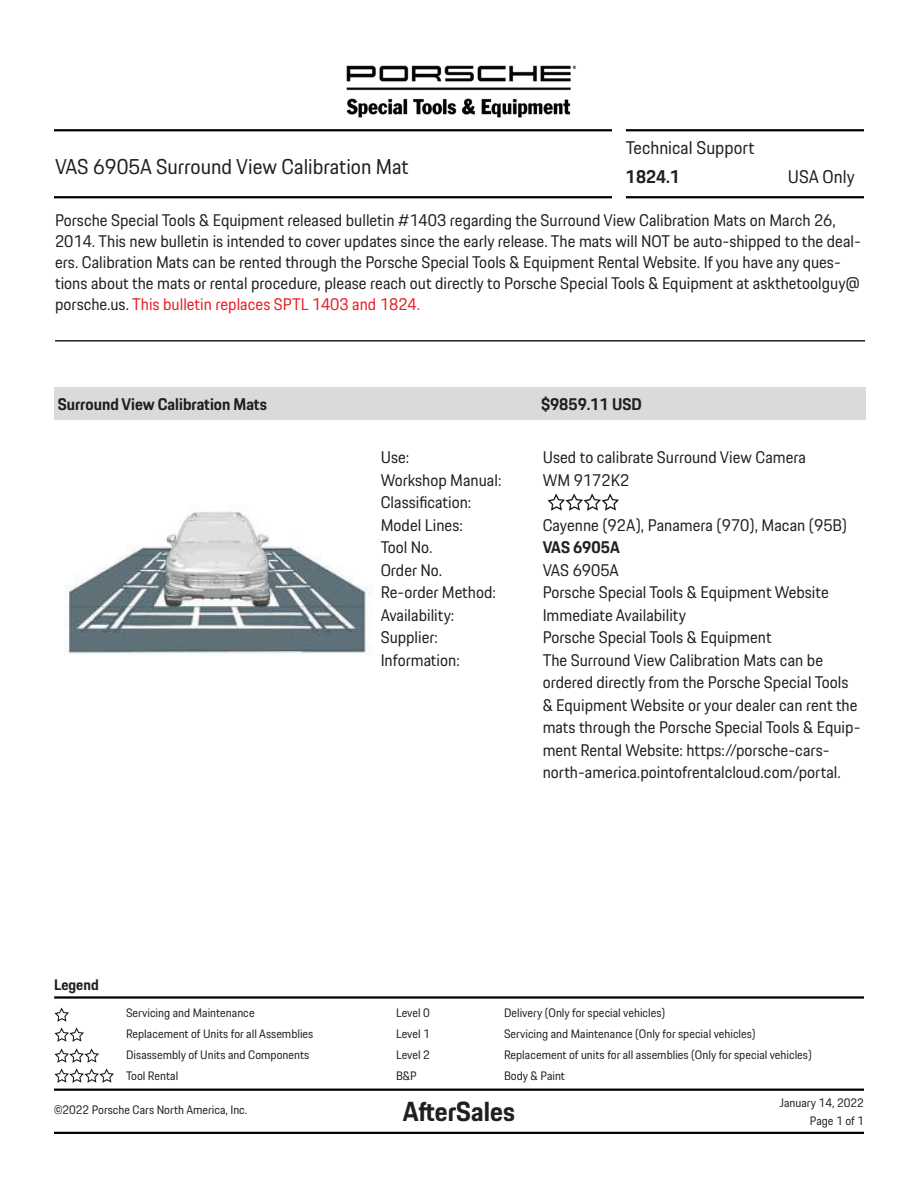
<style>
.page{position:relative;width:918px;height:1188px;background:#fff}
.page>*{position:absolute;margin:0;border:0;box-sizing:border-box;transform-origin:0 0}
.t1{font:700 27px "Porsche Next";color:#231f20}
.t2{font:21px "Porsche Next";color:#231f20}
.t3{font:18px "Porsche Next";color:#231f20}
.t4{font:700 18px "Porsche Next";color:#231f20}
.t5{font:16.5px/22.5px "Porsche Next";color:#231f20}
.t6{font:700 16.5px "Porsche Next";color:#231f20}
.t7{font:700 15px "Porsche Next";letter-spacing:.005em;color:#231f20}
.t8{font:12px/18px "Porsche Next";color:#231f20;text-align:right}
.s1{color:#e81e24}
</style>
<div class="page">
<hr style="left:54px;top:1089px;width:810px;height:2px;background:#000">
<hr style="left:54px;top:1132px;width:810px;height:2px;background:#000">
<hr style="left:626px;top:196px;width:238px;height:2px;background:#000">
<hr style="left:54px;top:196px;width:558px;height:2px;background:#000">
<hr style="left:626px;top:129px;width:238px;height:2px;background:#000">
<hr style="left:54px;top:129px;width:558px;height:2px;background:#000">
<img style="left:346px;top:65px;width:231px;height:53px">
<img style="left:54px;top:1069px;width:60px;height:14px">
<img style="left:54px;top:1048px;width:45px;height:14px">
<img style="left:54px;top:1028px;width:30px;height:14px">
<img style="left:54px;top:1007px;width:15px;height:14px">
<hr style="left:54px;top:996px;width:810px;height:3px;background:#000">
<hr style="left:55px;top:340px;width:810px;height:2px;background:#231f20">
<div style="left:54px;top:387px;width:811px;height:33px;background:#d9dadc"></div>
<img style="left:547px;top:494px;width:72px;height:17px">
<img style="left:66px;top:511px;width:301px;height:144px">
<p class="t2" style="left:55px;top:152px;width:355px">VAS 6905A Surround View Calibration Mat</p>
<p class="t3" style="left:626px;top:136px;width:130px">Technical Support</p>
<p class="t4" style="left:626px;top:164px;width:56px">1824.1</p>
<p class="t3" style="left:788px;top:164px;width:68px">USA Only</p>
<p class="t5" style="left:55px;top:210px;width:807px;line-height:21px">Porsche Special Tools &amp; Equipment released bulletin #1403 regarding the Surround View Calibration Mats on March 26, 2014. This new bulletin is intended to cover updates since the early release. The mats will NOT be auto-shipped to the deal&shy;ers. Calibration Mats can be rented through the Porsche Special Tools &amp; Equipment Rental Website. If you have any ques&shy;tions about the mats or rental procedure, please reach out directly to Porsche Special Tools &amp; Equipment at askthetoolguy@ porsche.us. <span class="s1">This bulletin replaces SPTL 1403 and 1824.</span></p>
<p class="t6" style="left:58px;top:393px;width:211px">Surround View Calibration Mats</p>
<p class="t6" style="left:541px;top:393px;width:102px">$9859.11 USD</p>
<p class="t5" style="left:381px;top:446px;width:30px">Use:</p>
<p class="t5" style="left:543px;top:446px;width:265px">Used to calibrate Surround View Camera</p>
<p class="t5" style="left:381px;top:469px;width:122px">Workshop Manual:</p>
<p class="t5" style="left:543px;top:469px;width:88px">WM 9172K2</p>
<p class="t5" style="left:381px;top:491px;width:92px">Classification:<br>Model Lines:</p>
<p class="t5" style="left:543px;top:514px;width:306px">Cayenne (92A), Panamera (970), Macan (95B)</p>
<p class="t5" style="left:381px;top:536px;width:53px">Tool No.</p>
<p class="t6" style="left:543px;top:536px;width:79px">VAS 6905A</p>
<p class="t5" style="left:381px;top:559px;width:63px">Order No.</p>
<p class="t5" style="left:543px;top:559px;width:78px">VAS 6905A</p>
<p class="t5" style="left:381px;top:581px;width:117px">Re-order Method:</p>
<p class="t5" style="left:543px;top:581px;width:288px">Porsche Special Tools &amp; Equipment Website</p>
<p class="t5" style="left:381px;top:604px;width:75px">Availability:</p>
<p class="t5" style="left:543px;top:604px;width:145px">Immediate Availability</p>
<p class="t5" style="left:381px;top:626px;width:59px">Supplier:</p>
<p class="t5" style="left:543px;top:626px;width:230px">Porsche Special Tools &amp; Equipment</p>
<p class="t5" style="left:381px;top:649px;width:81px">Information:</p>
<p class="t5" style="left:543px;top:649px;width:319px">The Surround View Calibration Mats can be ordered directly from the Porsche Special Tools &amp; Equipment Website or your dealer can rent the mats through the Porsche Special Tools &amp; Equip&shy;ment Rental Website: https://porsche-cars&shy;north-america.pointofrentalcloud.com/portal.</p>
<p class="t7" style="left:54px;top:975px;width:46px">Legend</p>
<p class="t8" style="left:126px;top:1004px;width:130px">Servicing and Maintenance</p>
<p class="t8" style="left:396px;top:1004px;width:35px">Level 0</p>
<p class="t8" style="left:504px;top:1004px;width:163px">Delivery (Only for special vehicles)</p>
<p class="t8" style="left:126px;top:1025px;width:189px">Replacement of Units for all Assemblies</p>
<p class="t8" style="left:396px;top:1025px;width:35px">Level 1</p>
<p class="t8" style="left:504px;top:1025px;width:253px">Servicing and Maintenance (Only for special vehicles)</p>
<p class="t8" style="left:126px;top:1046px;width:185px">Disassembly of Units and Components</p>
<p class="t8" style="left:396px;top:1046px;width:35px">Level 2</p>
<p class="t8" style="left:504px;top:1046px;width:309px">Replacement of units for all assemblies (Only for special vehicles)</p>
<p class="t8" style="left:126px;top:1067px;width:54px">Tool Rental</p>
<p class="t8" style="left:396px;top:1067px;width:22px">B&amp;P</p>
<p class="t8" style="left:504px;top:1067px;width:63px">Body &amp; Paint</p>
<p class="t8" style="left:54px;top:1101px;width:195px">©2022 Porsche Cars North America, Inc.</p>
<p class="t8" style="left:780px;top:1094px;width:86px">January 14, 2022<br>Page 1 of 1</p>
<h1 class="t1" style="left:403px;top:1094px;width:114px">AfterSales</h1>
</div>
